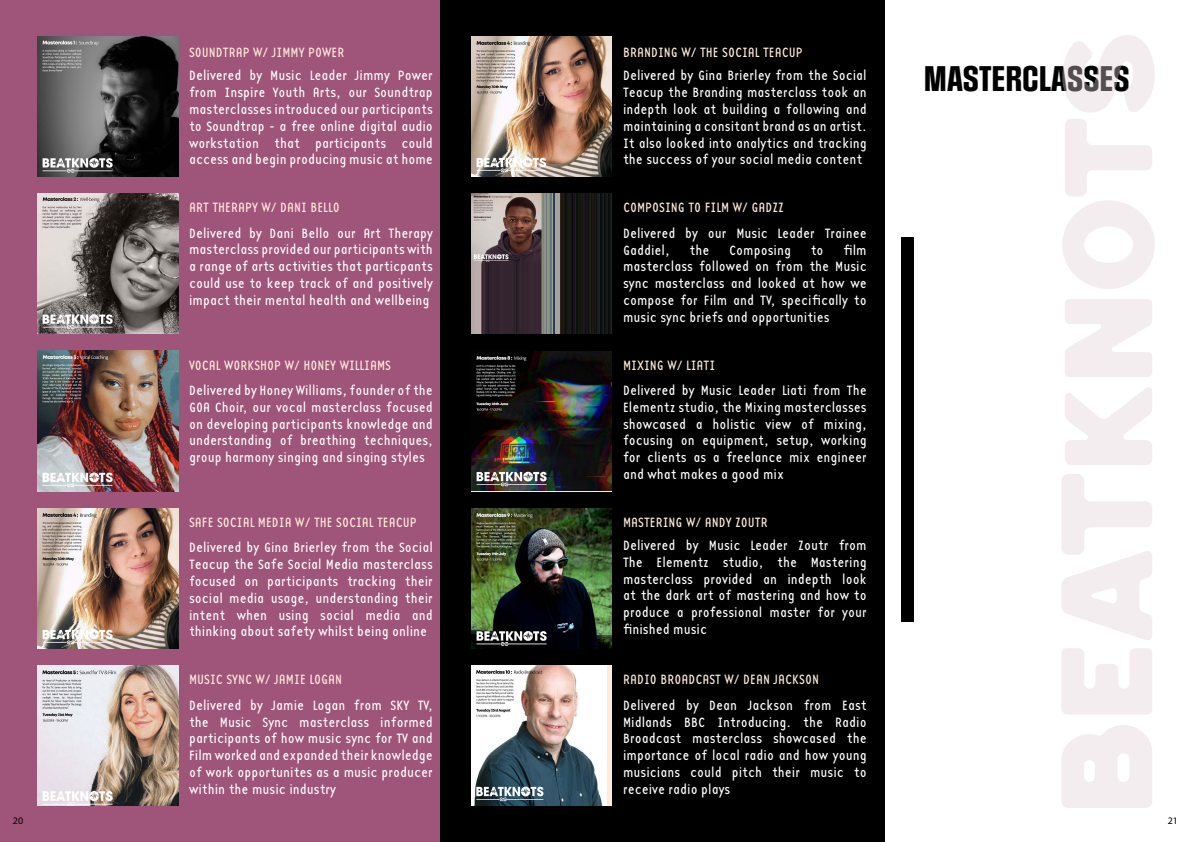
<style>
.page{position:relative;width:1191px;height:842px;background:#fff}
.page>*{position:absolute;margin:0;border:0;box-sizing:border-box;transform-origin:0 0}
.t1{font:700 30px "Social Gothic";color:#000}
.t2{font:14px/16.8px "Base 12 Sans OT";color:#fff;text-align:justify}
.t3{font:14px "Base 12 Sans OT";color:#ffebd9}
.t4{font:10px "Myriad Pro";color:#000}
</style>
<div class="page">
<div style="left:77px;top:0;width:807px;height:842px;background:#000"></div>
<div style="left:0;top:0;width:440px;height:842px;background:#9f5479"></div>
<img style="left:38px;top:36px;width:140px;height:140px">
<img style="left:471px;top:36px;width:141px;height:140px">
<img style="left:38px;top:193px;width:140px;height:141px">
<img style="left:38px;top:508px;width:140px;height:141px">
<img style="left:471px;top:193px;width:141px;height:141px">
<img style="left:471px;top:508px;width:141px;height:141px">
<img style="left:38px;top:351px;width:140px;height:140px">
<img style="left:38px;top:665px;width:140px;height:141px">
<img style="left:472px;top:351px;width:140px;height:140px">
<div style="left:471px;top:665px;width:141px;height:141px;background:#ffebd9"></div>
<img style="left:471px;top:665px;width:136px;height:140px">
<div style="left:901px;top:237px;width:13px;height:384px;background:#000"></div>
<p class="t3" style="left:189px;top:44px;width:157px">SOUNDTRAP W/ JIMMY POWER</p>
<p class="t2" style="left:189px;top:67px;width:245px">Delivered by Music Leader Jimmy Power from Inspire Youth Arts, our Soundtrap masterclasses introduced our participants to Soundtrap - a free online digital audio workstation that participants could access and begin producing music at home</p>
<p class="t3" style="left:189px;top:199px;width:152px">ART THERAPY W/ DANI BELLO</p>
<p class="t2" style="left:189px;top:225px;width:245px">Delivered by Dani Bello our Art Therapy masterclass provided our participants with a range of arts activities that particpants could use to keep track of and positively impact their mental health and wellbeing</p>
<p class="t3" style="left:189px;top:356px;width:203px">VOCAL WORKSHOP W/ HONEY WILLIAMS</p>
<p class="t2" style="left:189px;top:382px;width:245px">Delivered by Honey Williams, founder of the GOA Choir, our vocal masterclass focused on developing participants knowledge and understanding of breathing techniques, group harmony singing and singing styles</p>
<p class="t3" style="left:189px;top:514px;width:229px">SAFE SOCIAL MEDIA W/ THE SOCIAL TEACUP</p>
<p class="t2" style="left:189px;top:539px;width:245px">Delivered by Gina Brierley from the Social Teacup the Safe Social Media masterclass focused on participants tracking their social media usage, understanding their intent when using social media and thinking about safety whilst being online</p>
<p class="t3" style="left:189px;top:671px;width:154px">MUSIC SYNC W/ JAMIE LOGAN</p>
<p class="t2" style="left:189px;top:697px;width:245px">Delivered by Jamie Logan from SKY TV, the Music Sync masterclass informed participants of how music sync for TV and Film worked and expanded their knowledge of work opportunites as a music producer within the music industry</p>
<p class="t3" style="left:623px;top:44px;width:181px">BRANDING W/ THE SOCIAL TEACUP</p>
<p class="t2" style="left:623px;top:67px;width:245px">Delivered by Gina Brierley from the Social Teacup the Branding masterclass took an indepth look at building a following and maintaining a consitant brand as an artist.<br>It also looked into analytics and tracking the success of your social media content</p>
<p class="t3" style="left:623px;top:199px;width:163px">COMPOSING TO FILM W/ GADZZ</p>
<p class="t2" style="left:623px;top:225px;width:245px">Delivered by our Music Leader Trainee<br>Gaddiel,</p>
<p class="t2" style="left:623px;top:241px;width:245px;text-indent:220px">film masterclass followed on from the Music sync masterclass and looked at how we compose for Film and TV, specifically to music sync briefs and opportunities</p>
<p class="t2" style="left:689px;top:241px;width:21px">the</p>
<p class="t2" style="left:729px;top:241px;width:63px">Composing</p>
<p class="t2" style="left:811px;top:241px;width:14px">to</p>
<p class="t3" style="left:623px;top:356px;width:94px">MIXING W/ LIATI</p>
<p class="t2" style="left:623px;top:382px;width:245px">Delivered by Music Leader Liati from The Elementz studio, the Mixing masterclasses showcased a holistic view of mixing, focusing on equipment, setup, working for clients as a freelance mix engineer and what makes a good mix</p>
<p class="t3" style="left:623px;top:514px;width:146px">MASTERING W/ ANDY ZOUTR</p>
<p class="t2" style="left:623px;top:537px;width:245px">Delivered by Music Leader Zoutr from The Elementz studio, the Mastering masterclass provided an indepth look at the dark art of mastering and how to produce a professional master for your finished music</p>
<p class="t3" style="left:623px;top:671px;width:198px">RADIO BROADCAST W/ DEAN JACKSON</p>
<p class="t2" style="left:623px;top:697px;width:245px">Delivered by Dean Jackson from East Midlands BBC Introducing. the Radio Broadcast masterclass showcased the importance of local radio and how young musicians could pitch their music to receive radio plays</p>
<h1 class="t1" style="left:924px;top:59px;width:207px">MASTERCLASSES</h1>
<p class="t4" style="left:13px;top:814px;width:12px">20</p>
<p class="t4" style="left:1167px;top:814px;width:12px">21</p>
</div>
